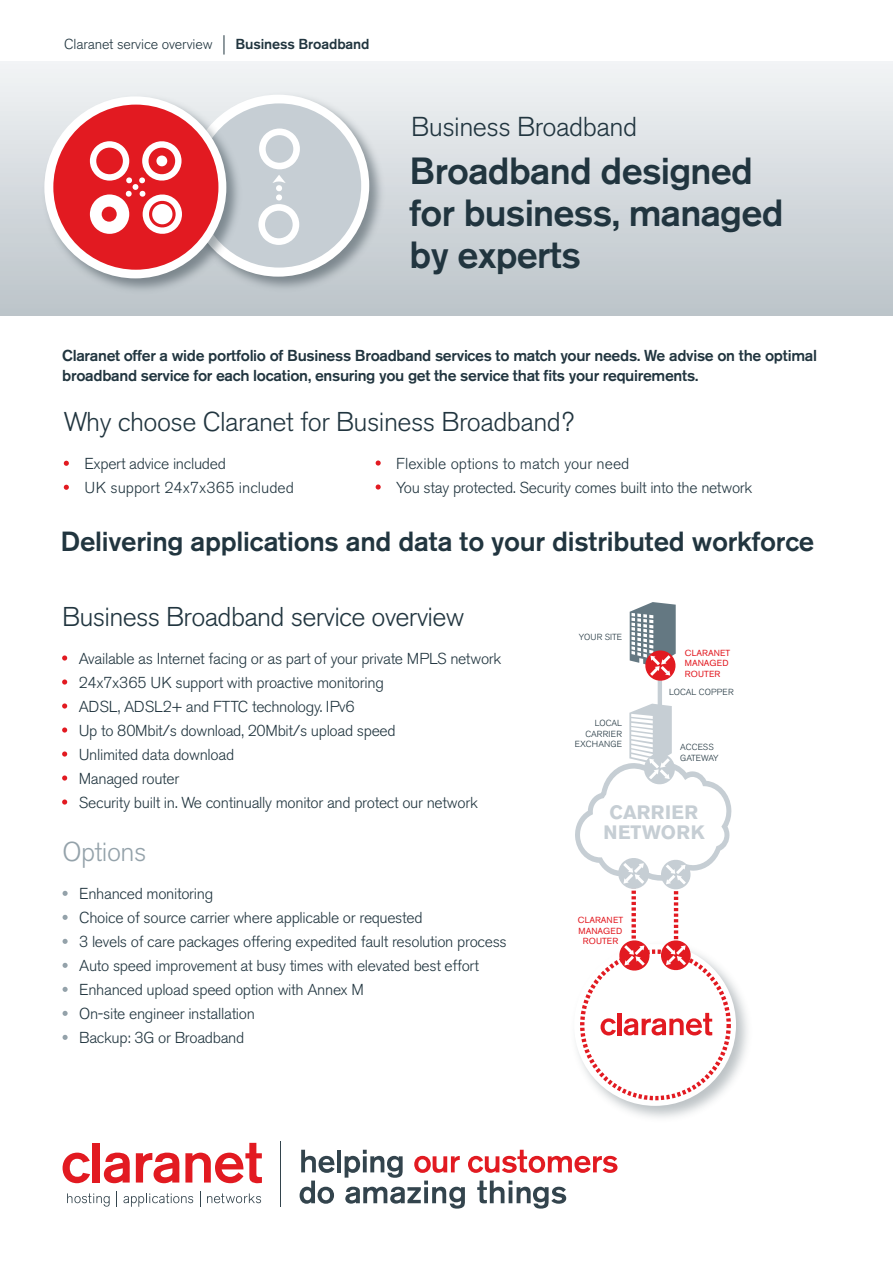
<style>
.page{position:relative;width:893px;height:1263px;background:#fff}
.page>*{position:absolute;margin:0;border:0;box-sizing:border-box;transform-origin:0 0}
.t1{font:500 37.5px "Akzidenz Grotesk BQ";letter-spacing:-.02em;color:#21353f}
.t2{font:500 27.45px "Akzidenz Grotesk BQ";letter-spacing:-.01em;color:#21353f}
.t3{font:300 27.15px "Akzidenz Grotesk BQ";letter-spacing:-.02em;color:#21353f}
.t4{font:300 27px "Akzidenz Grotesk BQ";letter-spacing:-.02em;color:#21353f}
.t5{font:300 27px "Akzidenz Grotesk BQ";letter-spacing:-.02em;color:#94a2aa}
.t6{font:700 19.2px/20.1px "Akzidenz Grotesk BQ";letter-spacing:.025em;color:#c6ced4;text-align:center}
.t7{font:300 15.75px "Akzidenz Grotesk BQ";letter-spacing:-.02em;color:#21353f}
.t8{font:500 15.75px/19.5px "Akzidenz Grotesk BQ";letter-spacing:-.02em;color:#21353f}
.t9{font:300 15.75px "Akzidenz Grotesk BQ";color:#21353f}
.t10{font:300 14.4px "Akzidenz Grotesk BQ";letter-spacing:-.01em;color:#21353f}
.t11{font:500 14.4px "Akzidenz Grotesk BQ";letter-spacing:-.01em;color:#21353f}
.t12{font:8.7px/10.5px "Akzidenz Grotesk BQ";color:#e21a21}
.t13{font:300 8.7px/10.5px "Akzidenz Grotesk BQ";letter-spacing:.02em;color:#21353f;text-align:right}
.t14{font:300 8.7px/10.5px "Akzidenz Grotesk BQ";color:#21353f}
</style>
<div class="page">
<div style="left:0;top:62px;width:893px;height:253px;background:linear-gradient(to bottom,#f1f3f5,#bbc3c9)"></div>
<svg style="left:224px;top:35px;width:1px;height:20px"></svg>
<img style="left:181px;top:89px;width:207px;height:207px">
<div style="left:187px;top:95px;width:182px;height:182px;background:#fff;border-radius:50%"></div>
<div style="left:197px;top:103px;width:164px;height:165px;background:#c6ced4;border-radius:50%"></div>
<img style="left:39px;top:91px;width:206px;height:206px">
<div style="left:44px;top:96px;width:182px;height:182px;background:#fff;border-radius:50%"></div>
<div style="left:53px;top:105px;width:165px;height:165px;background:#e21a21;border-radius:50%"></div>
<svg style="left:90px;top:141px;width:92px;height:93px"></svg>
<svg style="left:259px;top:129px;width:41px;height:40px"></svg>
<svg style="left:258px;top:204px;width:41px;height:41px"></svg>
<div style="left:276px;top:194px;width:6px;height:7px;background:#fff;border-radius:50%"></div>
<svg style="left:273px;top:175px;width:13px;height:16px"></svg>
<svg style="left:64px;top:461px;width:5px;height:5px"></svg>
<svg style="left:64px;top:485px;width:5px;height:5px"></svg>
<svg style="left:376px;top:460px;width:5px;height:6px"></svg>
<svg style="left:376px;top:484px;width:5px;height:6px"></svg>
<svg style="left:62px;top:655px;width:5px;height:5px"></svg>
<svg style="left:62px;top:679px;width:5px;height:5px"></svg>
<svg style="left:62px;top:703px;width:5px;height:5px"></svg>
<svg style="left:62px;top:727px;width:5px;height:5px"></svg>
<svg style="left:62px;top:751px;width:5px;height:5px"></svg>
<svg style="left:62px;top:775px;width:5px;height:5px"></svg>
<svg style="left:62px;top:799px;width:5px;height:5px"></svg>
<svg style="left:63px;top:891px;width:5px;height:5px"></svg>
<svg style="left:63px;top:915px;width:5px;height:5px"></svg>
<svg style="left:63px;top:939px;width:5px;height:5px"></svg>
<svg style="left:63px;top:963px;width:5px;height:5px"></svg>
<svg style="left:63px;top:987px;width:5px;height:5px"></svg>
<svg style="left:63px;top:1011px;width:5px;height:5px"></svg>
<svg style="left:63px;top:1035px;width:5px;height:5px"></svg>
<hr style="left:658px;top:657px;width:4px;height:69px;background:#c6ced4">
<img style="left:576px;top:974px;width:172px;height:144px">
<div style="left:574px;top:944px;width:162px;height:162px;background:#fff;border-radius:50%"></div>
<div style="left:580px;top:949px;width:151px;height:151px;border:4px dashed #e21a21;border-radius:50%"></div>
<svg style="left:601px;top:1018px;width:15px;height:17px"></svg>
<hr style="left:617px;top:1013px;width:4px;height:22px;background:#e21a21">
<svg style="left:624px;top:1013px;width:88px;height:22px"></svg>
<svg style="left:575px;top:704px;width:157px;height:270px"></svg>
<svg style="left:630px;top:602px;width:46px;height:79px"></svg>
<svg style="left:301px;top:1150px;width:34px;height:23px"></svg>
<hr style="left:337px;top:1150px;width:4px;height:22px;background:#33444d">
<svg style="left:300px;top:1180px;width:34px;height:24px"></svg>
<svg style="left:345px;top:1150px;width:272px;height:58px"></svg>
<hr style="left:281px;top:1141px;width:1px;height:66px;background:#33444d">
<svg style="left:63px;top:1152px;width:27px;height:31px"></svg>
<div style="left:93px;top:1143px;width:7px;height:39px;background:#e21a21"></div>
<svg style="left:104px;top:1152px;width:26px;height:31px"></svg>
<svg style="left:136px;top:1152px;width:43px;height:31px"></svg>
<svg style="left:185px;top:1143px;width:77px;height:40px"></svg>
<svg style="left:116px;top:1191px;width:1px;height:16px"></svg>
<svg style="left:200px;top:1191px;width:1px;height:16px"></svg>
<svg style="left:67px;top:1193px;width:43px;height:13px"></svg>
<svg style="left:207px;top:1193px;width:54px;height:10px"></svg>
<svg style="left:123px;top:1193px;width:70px;height:14px"></svg>
<p class="t10" style="left:64px;top:35px;width:150px">Claranet service overview</p>
<p class="t11" style="left:235px;top:35px;width:136px">Business Broadband</p>
<p class="t3" style="left:411px;top:112px;width:228px">Business Broadband</p>
<p class="t1" style="left:410px;top:148px;width:345px">Broadband designed</p>
<p class="t1" style="left:410px;top:190px;width:375px">for business, managed</p>
<p class="t1" style="left:410px;top:232px;width:173px">by experts</p>
<p class="t8" style="left:62px;top:346px;width:756px">Claranet offer a wide portfolio of Business Broadband services to match your needs. We advise on the optimal broadband service for each location, ensuring you get the service that fits your requirements.</p>
<p class="t4" style="left:64px;top:407px;width:512px">Why choose Claranet for Business Broadband?</p>
<p class="t7" style="left:84px;top:454px;width:143px">Expert advice included</p>
<p class="t9" style="left:84px;top:478px;width:211px">UK support 24x7x365 included</p>
<p class="t9" style="left:396px;top:454px;width:235px">Flexible options to match your need</p>
<p class="t7" style="left:396px;top:478px;width:358px">You stay protected. Security comes built into the network</p>
<p class="t2" style="left:61px;top:524px;width:755px">Delivering applications and data to your distributed workforce</p>
<p class="t4" style="left:62px;top:602px;width:404px">Business Broadband service overview</p>
<p class="t7" style="left:79px;top:649px;width:424px">Available as Internet facing or as part of your private MPLS network</p>
<p class="t7" style="left:79px;top:673px;width:307px">24x7x365 UK support with proactive monitoring</p>
<p class="t7" style="left:79px;top:697px;width:277px">ADSL, ADSL2+ and FTTC technology. IPv6</p>
<p class="t7" style="left:79px;top:721px;width:318px">Up to 80Mbit/s download, 20Mbit/s upload speed</p>
<p class="t7" style="left:79px;top:745px;width:157px">Unlimited data download</p>
<p class="t7" style="left:79px;top:769px;width:102px">Managed router</p>
<p class="t7" style="left:79px;top:793px;width:401px">Security built in. We continually monitor and protect our network</p>
<p class="t5" style="left:63px;top:837px;width:85px">Options</p>
<p class="t7" style="left:79px;top:884px;width:136px">Enhanced monitoring</p>
<p class="t7" style="left:79px;top:908px;width:345px">Choice of source carrier where applicable or requested</p>
<p class="t7" style="left:79px;top:932px;width:429px">3 levels of care packages offering expedited fault resolution process</p>
<p class="t7" style="left:79px;top:956px;width:401px">Auto speed improvement at busy times with elevated best effort</p>
<p class="t7" style="left:79px;top:980px;width:286px">Enhanced upload speed option with Annex M</p>
<p class="t7" style="left:79px;top:1004px;width:177px">On-site engineer installation</p>
<p class="t7" style="left:79px;top:1028px;width:167px">Backup: 3G or Broadband</p>
<p class="t14" style="left:579px;top:632px;width:45px">YOUR SITE</p>
<p class="t13" style="left:575px;top:718px;width:49px">LOCAL<br>CARRIER<br>EXCHANGE</p>
<p class="t12" style="left:685px;top:647px;width:47px">CLARANET<br>MANAGED<br>ROUTER</p>
<p class="t13" style="left:669px;top:687px;width:66px">LOCAL COPPER</p>
<p class="t14" style="left:680px;top:742px;width:40px">ACCESS<br>GATEWAY</p>
<p class="t6" style="left:603px;top:802px;width:102px">CARRIER<br>NETWORK</p>
<p class="t12" style="left:578px;top:915px;width:47px;text-align:center">CLARANET<br>MANAGED<br>ROUTER</p>
</div>
